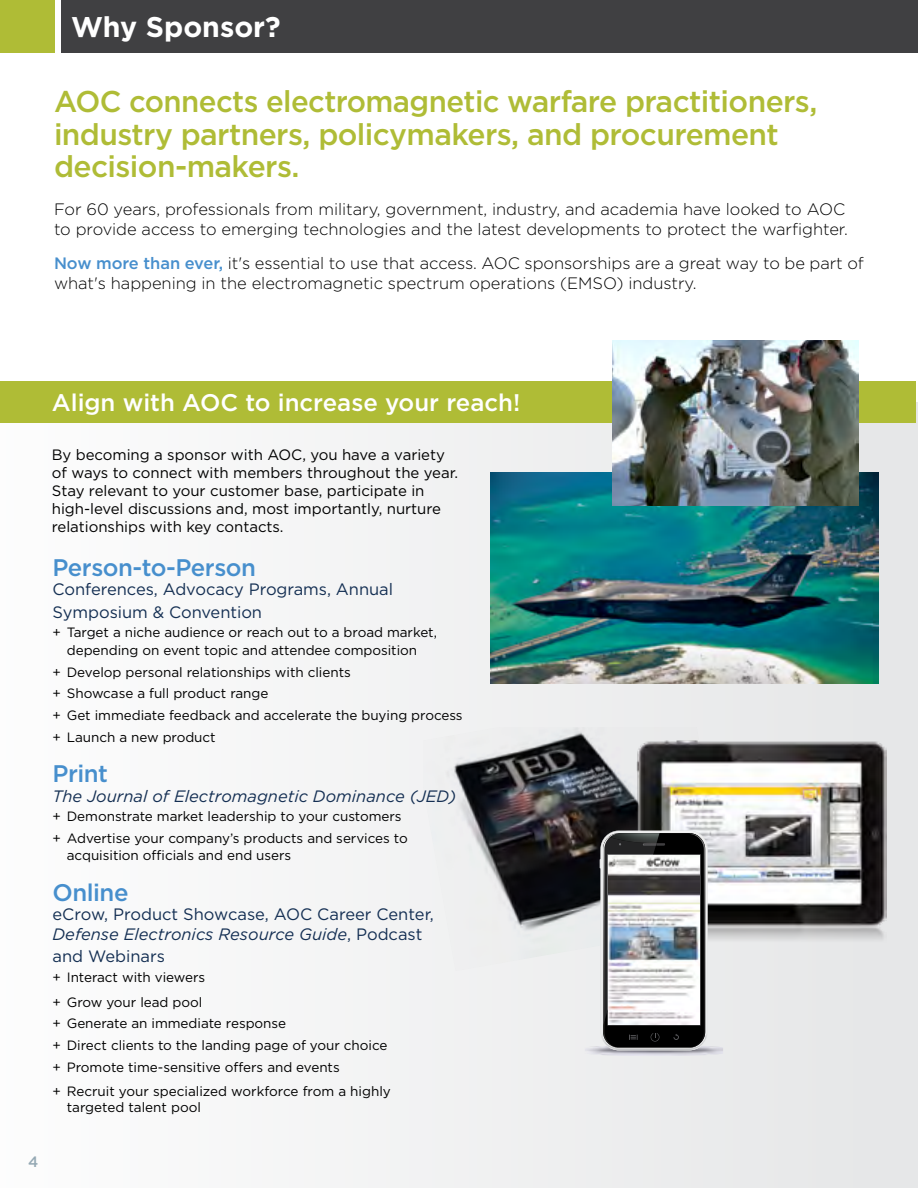
<style>
.page{position:relative;width:918px;height:1188px;background:#fff}
.page>*{position:absolute;margin:0;border:0;box-sizing:border-box;transform-origin:0 0}
.t1{font:500 30px/32.7px "Gotham";letter-spacing:-.02em;color:#afbc36}
.t2{font:700 28.5px "Gotham";color:#fff}
.t3{font:500 24px "Gotham";color:#fff}
.t4{font:500 24px "Gotham";letter-spacing:-.02em;color:#478fcd}
.t5{font:300 16.5px/19.8px "Gotham";letter-spacing:-.005em;color:#000}
.t6{font:16.5px/22.2px "Gotham";letter-spacing:-.005em;color:#142f53}
.t7{font:italic 16.5px "Gotham";color:#142f53}
.t8{font:15px/18px "Gotham";letter-spacing:-.005em;color:#000}
.t9{font:500 15px "Gotham";color:#95a9b4}
.t10{font:13.5px/21.6px "Gotham";letter-spacing:-.005em;color:#000}
.s1{font-weight:500;color:#478fcd}
.s2{font-style:italic}
</style>
<div class="page">
<div style="left:0;top:402px;width:918px;height:786px;background:linear-gradient(to right,#fdfdfd,#e3e5e6)"></div>
<div style="left:0;top:382px;width:916px;height:41px;background:#afbc36"></div>
<img style="left:423px;top:727px;width:308px;height:244px">
<img style="left:636px;top:740px;width:250px;height:208px">
<img style="left:491px;top:473px;width:387px;height:210px">
<img style="left:613px;top:340px;width:245px;height:166px">
<img style="left:585px;top:1046px;width:138px;height:10px">
<svg style="left:600px;top:831px;width:108px;height:219px;background:#4a4a4b"></svg>
<img style="left:608px;top:855px;width:92px;height:169px">
<div style="left:61px;top:0;width:857px;height:53px;background:#404042"></div>
<div style="left:0;top:0;width:55px;height:53px;background:#afbc36"></div>
<h2 class="t2" style="left:71px;top:8px;width:211px">Why Sponsor?</h2>
<h1 class="t1" style="left:54px;top:84px;width:765px">AOC connects electromagnetic warfare practitioners, industry partners, policymakers, and procurement decision-makers.</h1>
<p class="t5" style="left:54px;top:199px;width:795px">For 60 years, professionals from military, government, industry, and academia have looked to AOC to provide access to emerging technologies and the latest developments to protect the warfighter.</p>
<p class="t5" style="left:54px;top:253px;width:811px"><span class="s1">Now more than ever,</span> it's essential to use that access. AOC sponsorships are a great way to be part of what's happening in the electromagnetic spectrum operations (EMSO) industry.</p>
<h3 class="t3" style="left:52px;top:386px;width:470px">Align with AOC to increase your reach!</h3>
<p class="t8" style="left:52px;top:445px;width:408px">By becoming a sponsor with AOC, you have a variety of ways to connect with members throughout the year.<br>Stay relevant to your customer base, participate in high-level discussions and, most importantly, nurture relationships with key contacts.</p>
<h3 class="t4" style="left:53px;top:551px;width:205px">Person-to-Person</h3>
<p class="t6" style="left:53px;top:578px;width:342px">Conferences, Advocacy Programs, Annual<br>Symposium &amp; Convention</p>
<p class="t10" style="left:53px;top:623px;width:386px;line-height:18.1px;text-align:center">+ Target a niche audience or reach out to a broad market, depending on event topic and attendee composition</p>
<p class="t10" style="left:53px;top:661px;width:412px">+ Develop personal relationships with clients<br>+ Showcase a full product range<br>+ Get immediate feedback and accelerate the buying process + Launch a new product</p>
<h3 class="t4" style="left:53px;top:758px;width:57px">Print</h3>
<p class="t7" style="left:53px;top:786px;width:405px">The Journal of Electromagnetic Dominance (JED)</p>
<p class="t10" style="left:53px;top:806px;width:357px">+ Demonstrate market leadership to your customers + Advertise your company’s products and services to</p>
<p class="t10" style="left:67px;top:844px;width:226px">acquisition officials and end users</p>
<h3 class="t4" style="left:53px;top:876px;width:77px">Online</h3>
<p class="t6" style="left:53px;top:904px;width:383px;line-height:19.8px">eCrow, Product Showcase, AOC Career Center,<br><span class="s2">Defense Electronics Resource Guide</span>, Podcast</p>
<p class="t6" style="left:53px;top:945px;width:114px">and Webinars</p>
<p class="t10" style="left:53px;top:964px;width:154px;line-height:24.9px">+ Interact with viewers + Grow your lead pool</p>
<p class="t10" style="left:53px;top:1013px;width:336px">+ Generate an immediate response<br>+ Direct clients to the landing page of your choice + Promote time-sensitive offers and events</p>
<p class="t10" style="left:67px;top:1082px;width:326px;line-height:16.2px;text-indent:-14px">+ Recruit your specialized workforce from a highly targeted talent pool</p>
<p class="t9" style="left:28px;top:1151px;width:12px">4</p>
</div>
